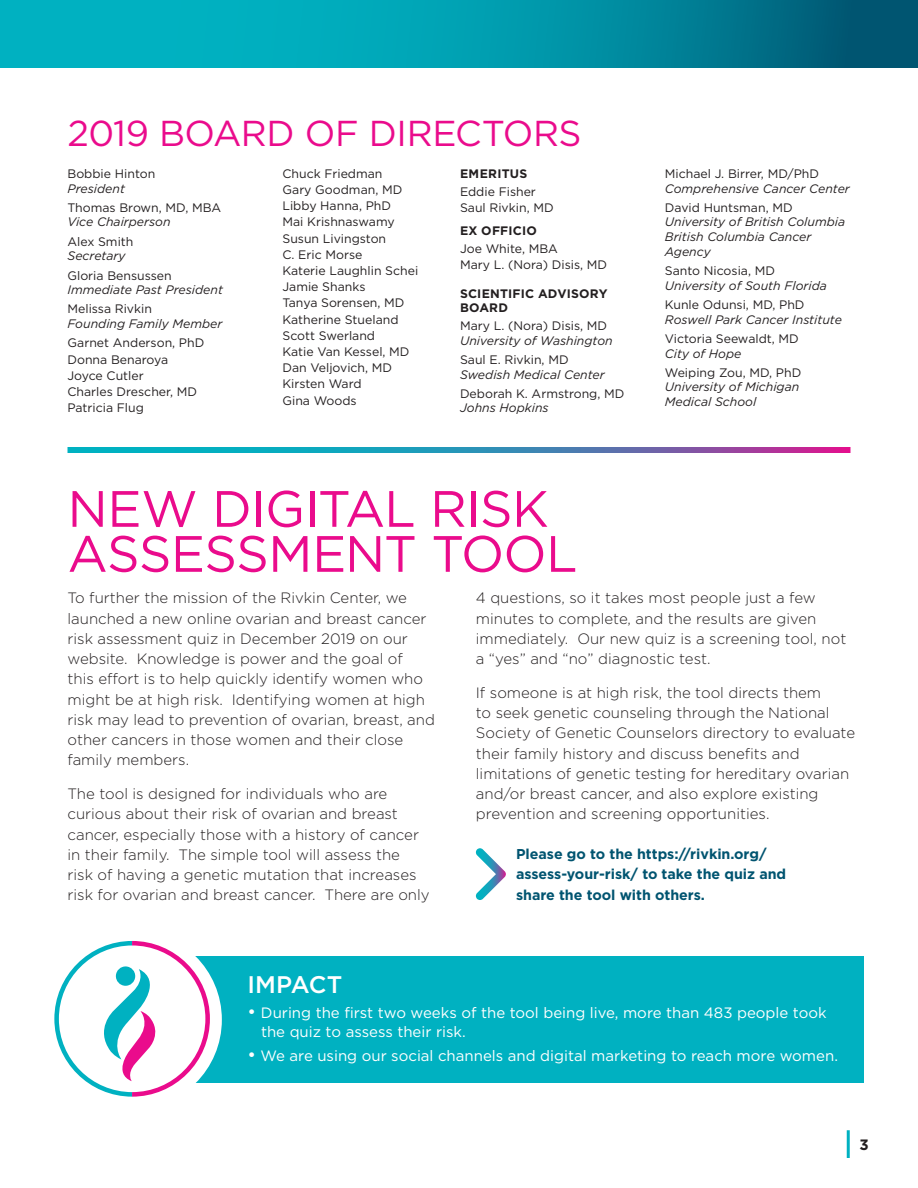
<style>
.page{position:relative;width:918px;height:1188px;background:#fff}
.page>*{position:absolute;margin:0;border:0;box-sizing:border-box;transform-origin:0 0}
.Large_Head{font:51px/45px "Gotham";letter-spacing:-.015em;color:#ea0b8c}
.Large_Head-2{font:36px "Gotham";letter-spacing:-.015em;color:#ea0b8c}
.Subhead{font:500 24px "Gotham";letter-spacing:.005em;color:#fff}
.Text{font:300 15px/20.2px "Gotham";color:#231f20}
.Bullet{font:15px/18.8px "Gotham";color:#fff}
.t1{font:700 15px "Gotham";color:#231f20}
.Text-2{font:700 14.25px/20.2px "Gotham";letter-spacing:-.005em;color:#005470}
.names{font:12.3px/14.7px "Gotham";color:#231f20}
.names-2{font:italic 12.3px/14.7px "Gotham";color:#231f20}
.t2{font:700 12.3px/14.7px "Gotham";letter-spacing:.02em;color:#231f20}
.s1{font-style:italic}
.s2{font-style:normal}
.s3{font-size:18px}
</style>
<div class="page">
<svg style="left:0;top:0;width:918px;height:68px;background:#0094a8"></svg>
<hr style="left:847px;top:1130px;width:3px;height:28px;background:#00b1c1">
<svg style="left:475px;top:848px;width:31px;height:52px"></svg>
<div style="left:178px;top:957px;width:686px;height:126px;background:#00b1c1"></div>
<div style="left:42px;top:930px;width:180px;height:179px;background:#fff;border-radius:50%"></div>
<svg style="left:54px;top:941px;width:156px;height:156px"></svg>
<svg style="left:68px;top:447px;width:782px;height:6px;background:#4083b2"></svg>
<p class="Large_Head-2" style="left:68px;top:110px;width:516px">2019 BOARD OF DIRECTORS</p>
<p class="names" style="left:68px;top:166px;width:89px">Bobbie Hinton<br><span class="s1">President</span></p>
<p class="names" style="left:68px;top:200px;width:155px">Thomas Brown, MD, MBA<br><span class="s1">Vice Chairperson</span></p>
<p class="names" style="left:68px;top:234px;width:67px">Alex Smith<br><span class="s1">Secretary</span></p>
<p class="names-2" style="left:68px;top:268px;width:157px"><span class="s2">Gloria Bensussen<br></span>Immediate Past President</p>
<p class="names-2" style="left:68px;top:301px;width:156px"><span class="s2">Melissa Rivkin<br></span>Founding Family Member</p>
<p class="names" style="left:68px;top:335px;width:138px">Garnet Anderson, PhD</p>
<p class="names" style="left:68px;top:352px;width:102px">Donna Benaroya</p>
<p class="names" style="left:68px;top:368px;width:78px">Joyce Cutler</p>
<p class="names" style="left:68px;top:384px;width:131px">Charles Drescher, MD</p>
<p class="names" style="left:68px;top:400px;width:78px">Patricia Flug</p>
<p class="names" style="left:282px;top:166px;width:102px">Chuck Friedman</p>
<p class="names" style="left:282px;top:182px;width:121px">Gary Goodman, MD</p>
<p class="names" style="left:282px;top:198px;width:110px">Libby Hanna, PhD</p>
<p class="names" style="left:282px;top:214px;width:114px">Mai Krishnaswamy</p>
<p class="names" style="left:282px;top:231px;width:105px">Susun Livingston</p>
<p class="names" style="left:282px;top:247px;width:81px">C. Eric Morse</p>
<p class="names" style="left:282px;top:263px;width:137px">Katerie Laughlin Schei</p>
<p class="names" style="left:282px;top:279px;width:85px">Jamie Shanks</p>
<p class="names" style="left:282px;top:295px;width:124px">Tanya Sorensen, MD</p>
<p class="names" style="left:282px;top:312px;width:118px">Katherine Stueland</p>
<p class="names" style="left:282px;top:328px;width:94px">Scott Swerland</p>
<p class="names" style="left:282px;top:344px;width:129px">Katie Van Kessel, MD</p>
<p class="names" style="left:282px;top:360px;width:111px">Dan Veljovich, MD</p>
<p class="names" style="left:282px;top:376px;width:81px">Kirsten Ward</p>
<p class="names" style="left:282px;top:393px;width:76px">Gina Woods</p>
<p class="t2" style="left:460px;top:166px;width:69px">EMERITUS</p>
<p class="names" style="left:460px;top:184px;width:77px">Eddie Fisher</p>
<p class="names" style="left:460px;top:200px;width:95px">Saul Rivkin, MD</p>
<p class="t2" style="left:460px;top:224px;width:78px">EX OFFICIO</p>
<p class="names" style="left:460px;top:241px;width:99px">Joe White, MBA</p>
<p class="names" style="left:460px;top:257px;width:149px">Mary L. (Nora) Disis, MD</p>
<p class="t2" style="left:460px;top:286px;width:149px">SCIENTIFIC ADVISORY<br>BOARD</p>
<p class="names-2" style="left:460px;top:318px;width:154px"><span class="s2">Mary L. (Nora) Disis, MD<br></span>University of Washington</p>
<p class="names-2" style="left:460px;top:352px;width:146px"><span class="s2">Saul E. Rivkin, MD<br></span>Swedish Medical Center</p>
<p class="names" style="left:460px;top:386px;width:166px">Deborah K. Armstrong, MD<br><span class="s1">Johns Hopkins</span></p>
<p class="names-2" style="left:665px;top:166px;width:187px"><span class="s2">Michael J. Birrer, MD/PhD<br></span>Comprehensive Cancer Center</p>
<p class="names-2" style="left:665px;top:200px;width:182px"><span class="s2">David Huntsman, MD<br></span>University of British Columbia<br>British Columbia Cancer<br>Agency</p>
<p class="names-2" style="left:665px;top:263px;width:164px"><span class="s2">Santo Nicosia, MD<br></span>University of South Florida</p>
<p class="names-2" style="left:665px;top:297px;width:179px"><span class="s2">Kunle Odunsi, MD, PhD<br></span>Roswell Park Cancer Institute</p>
<p class="names" style="left:665px;top:331px;width:135px">Victoria Seewaldt, MD<br><span class="s1">City of Hope</span></p>
<p class="names-2" style="left:665px;top:365px;width:138px"><span class="s2">Weiping Zou, MD, PhD<br></span>University of Michigan<br>Medical School</p>
<p class="Large_Head" style="left:68px;top:485px;width:512px">NEW DIGITAL RISK<br>ASSESSMENT TOOL</p>
<p class="Text" style="left:68px;top:587px;width:369px">To further the mission of the Rivkin Center, we launched a new online ovarian and breast cancer risk assessment quiz in December 2019 on our website. Knowledge is power and the goal of<br>this effort is to help quickly identify women who might be at high risk. Identifying women at high risk may lead to prevention of ovarian, breast, and other cancers in those women and their close family members.</p>
<p class="Text" style="left:68px;top:783px;width:364px">The tool is designed for individuals who are curious about their risk of ovarian and breast cancer, especially those with a history of cancer in their family. The simple tool will assess the<br>risk of having a genetic mutation that increases risk for ovarian and breast cancer. There are only</p>
<p class="Text" style="left:476px;top:587px;width:372px">4 questions, so it takes most people just a few minutes to complete, and the results are given immediately. Our new quiz is a screening tool, not a “yes” and “no” diagnostic test.</p>
<p class="Text" style="left:476px;top:682px;width:381px">If someone is at high risk, the tool directs them<br>to seek genetic counseling through the National Society of Genetic Counselors directory to evaluate their family history and discuss benefits and limitations of genetic testing for hereditary ovarian and/or breast cancer, and also explore existing prevention and screening opportunities.</p>
<p class="Text-2" style="left:516px;top:844px;width:272px">Please go to the https://rivkin.org/ assess-your-risk/ to take the quiz and share the tool with others.</p>
<p class="Subhead" style="left:248px;top:969px;width:96px">IMPACT</p>
<p class="Bullet" style="left:261px;top:1003px;width:567px;text-indent:-14px"><span class="s3">•</span> During the first two weeks of the tool being live, more than 483 people took the quiz to assess their risk.</p>
<p class="Bullet" style="left:248px;top:1046px;width:592px"><span class="s3">•</span> We are using our social channels and digital marketing to reach more women.</p>
<p class="t1" style="left:859px;top:1135px;width:11px">3</p>
</div>
